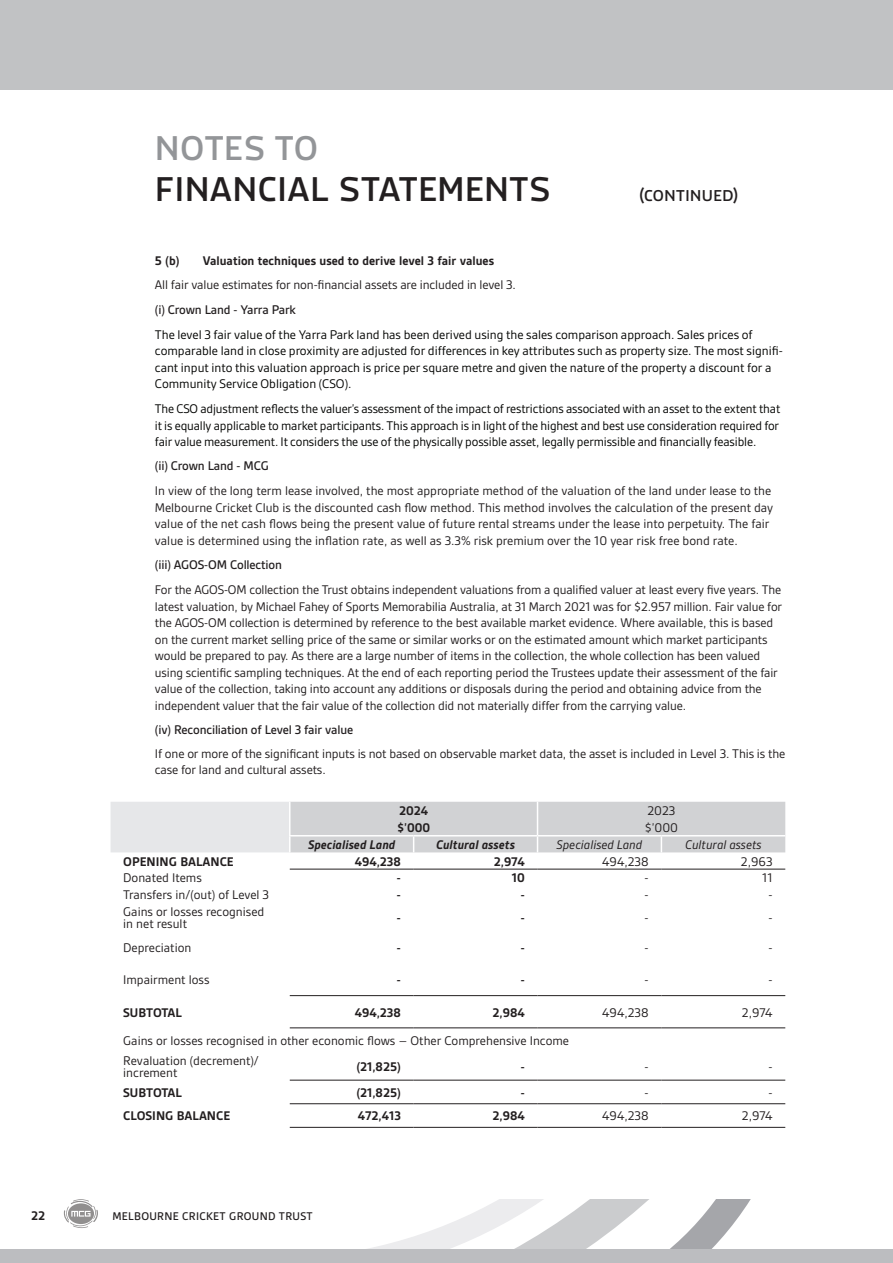
<style>
.page{position:relative;width:893px;height:1263px;background:#fff}
.page>*{position:absolute;margin:0;border:0;box-sizing:border-box;transform-origin:0 0}
.t1{font:500 36px "Macho Modular";letter-spacing:.02em;color:#231f20}
.t2{font:500 36px "Macho Modular";letter-spacing:.015em;color:#939598}
.t3{font:500 16.5px "Macho Modular";letter-spacing:.02em;color:#231f20}
.t4{font:13.5px/16.5px "Gesta";letter-spacing:-.01em;color:#231f20}
.t5{font:13.5px/16.5px "Gesta";color:#040503}
.t6{font:700 13.5px/16.5px "Gesta";color:#231f20}
.t7{font:500 13.5px "Gesta";letter-spacing:-.01em;color:#231f20}
.t8{font:italic 700 13.5px "Gesta";color:#231f20}
.t9{font:italic 13.5px "Gesta";color:#231f20}
.t10{font:500 12px "Gesta";letter-spacing:.025em;color:#231f20}
</style>
<div class="page">
<svg style="left:368px;top:1199px;width:383px;height:50px"></svg>
<div style="left:0;top:1249px;width:893px;height:14px;background:#bcbdc0"></div>
<svg style="left:64px;top:1199px;width:34px;height:29px"></svg>
<div style="left:0;top:0;width:893px;height:89px;background:#c1c2c4"></div>
<svg style="left:111px;top:802px;width:674px;height:50px;background:#d7d8da"></svg>
<hr style="left:289px;top:835px;width:125px;height:1px;background:#fff">
<hr style="left:414px;top:835px;width:123px;height:1px;background:#fff">
<hr style="left:537px;top:835px;width:124px;height:1px;background:#fff">
<hr style="left:661px;top:835px;width:124px;height:1px;background:#fff">
<hr style="left:290px;top:869px;width:124px;height:1px;background:#231f20">
<hr style="left:414px;top:869px;width:123px;height:1px;background:#231f20">
<hr style="left:537px;top:869px;width:124px;height:1px;background:#231f20">
<hr style="left:661px;top:869px;width:124px;height:1px;background:#231f20">
<hr style="left:290px;top:995px;width:124px;height:1px;background:#231f20">
<hr style="left:414px;top:995px;width:123px;height:1px;background:#231f20">
<hr style="left:537px;top:995px;width:124px;height:1px;background:#231f20">
<hr style="left:661px;top:995px;width:124px;height:1px;background:#231f20">
<hr style="left:290px;top:1027px;width:124px;height:1px;background:#231f20">
<hr style="left:414px;top:1027px;width:123px;height:1px;background:#231f20">
<hr style="left:537px;top:1027px;width:124px;height:1px;background:#231f20">
<hr style="left:661px;top:1027px;width:124px;height:1px;background:#231f20">
<hr style="left:290px;top:1103px;width:124px;height:1px;background:#231f20">
<hr style="left:414px;top:1103px;width:123px;height:1px;background:#231f20">
<hr style="left:537px;top:1103px;width:124px;height:1px;background:#231f20">
<hr style="left:661px;top:1103px;width:124px;height:1px;background:#231f20">
<hr style="left:290px;top:1080px;width:124px;height:1px;background:#231f20">
<hr style="left:414px;top:1080px;width:123px;height:1px;background:#231f20">
<hr style="left:537px;top:1080px;width:124px;height:1px;background:#231f20">
<hr style="left:661px;top:1080px;width:124px;height:1px;background:#231f20">
<hr style="left:290px;top:1127px;width:124px;height:1px;background:#231f20">
<hr style="left:414px;top:1127px;width:123px;height:1px;background:#231f20">
<hr style="left:537px;top:1127px;width:124px;height:1px;background:#231f20">
<hr style="left:661px;top:1127px;width:124px;height:1px;background:#231f20">
<h1 class="t2" style="left:155px;top:127px;width:164px">NOTES TO</h1>
<h1 class="t1" style="left:155px;top:167px;width:397px">FINANCIAL STATEMENTS</h1>
<p class="t3" style="left:639px;top:186px;width:100px">(CONTINUED)</p>
<p class="t6" style="left:155px;top:252px;width:26px">5 (b)</p>
<p class="t6" style="left:203px;top:252px;width:293px">Valuation techniques used to derive level 3 fair values</p>
<p class="t4" style="left:155px;top:277px;width:362px">All fair value estimates for non-financial assets are included in level 3.</p>
<p class="t7" style="left:155px;top:302px;width:143px">(i) Crown Land - Yarra Park</p>
<p class="t5" style="left:155px;top:326px;width:629px">The level 3 fair value of the Yarra Park land has been derived using the sales comparison approach. Sales prices of comparable land in close proximity are adjusted for differences in key attributes such as property size. The most signifi&shy;cant input into this valuation approach is price per square metre and given the nature of the property a discount for a Community Service Obligation (CSO).</p>
<p class="t5" style="left:155px;top:400px;width:627px;text-align:justify">The CSO adjustment reflects the valuer’s assessment of the impact of restrictions associated with an asset to the extent that it is equally applicable to market participants. This approach is in light of the highest and best use consideration required for fair value measurement. It considers the use of the physically possible asset, legally permissible and financially feasible.</p>
<p class="t7" style="left:155px;top:458px;width:115px">(ii) Crown Land - MCG</p>
<p class="t4" style="left:155px;top:483px;width:620px">In view of the long term lease involved, the most appropriate method of the valuation of the land under lease to the Melbourne Cricket Club is the discounted cash flow method. This method involves the calculation of the present day value of the net cash flows being the present value of future rental streams under the lease into perpetuity. The fair value is determined using the inflation rate, as well as 3.3% risk premium over the 10 year risk free bond rate.</p>
<p class="t7" style="left:155px;top:557px;width:129px">(iii) AGOS-OM Collection</p>
<p class="t4" style="left:155px;top:581px;width:629px">For the AGOS-OM collection the Trust obtains independent valuations from a qualified valuer at least every five years. The latest valuation, by Michael Fahey of Sports Memorabilia Australia, at 31 March 2021 was for $2.957 million. Fair value for the AGOS-OM collection is determined by reference to the best available market evidence. Where available, this is based on the current market selling price of the same or similar works or on the estimated amount which market participants would be prepared to pay. As there are a large number of items in the collection, the whole collection has been valued using scientific sampling techniques. At the end of each reporting period the Trustees update their assessment of the fair value of the collection, taking into account any additions or disposals during the period and obtaining advice from the independent valuer that the fair value of the collection did not materially differ from the carrying value.</p>
<p class="t7" style="left:155px;top:722px;width:200px">(iv) Reconciliation of Level 3 fair value</p>
<p class="t4" style="left:155px;top:746px;width:632px;line-height:15.8px">If one or more of the significant inputs is not based on observable market data, the asset is included in Level 3. This is the case for land and cultural assets.</p>
<p class="t6" style="left:397px;top:802px;width:35px">2024 $’000</p>
<p class="t4" style="left:645px;top:802px;width:35px">2023 $’000</p>
<p class="t8" style="left:308px;top:837px;width:89px">Specialised Land</p>
<p class="t8" style="left:436px;top:837px;width:80px">Cultural assets</p>
<p class="t9" style="left:557px;top:837px;width:87px">Specialised Land</p>
<p class="t9" style="left:685px;top:837px;width:78px">Cultural assets</p>
<p class="t6" style="left:123px;top:853px;width:112px">OPENING BALANCE</p>
<p class="t6" style="left:355px;top:853px;width:48px">494,238</p>
<p class="t6" style="left:494px;top:853px;width:32px">2,974</p>
<p class="t4" style="left:602px;top:853px;width:48px">494,238</p>
<p class="t4" style="left:741px;top:853px;width:33px">2,963</p>
<p class="t4" style="left:123px;top:870px;width:80px">Donated Items</p>
<p class="t6" style="left:397px;top:870px;width:5px">-</p>
<p class="t6" style="left:512px;top:870px;width:14px">10</p>
<p class="t4" style="left:645px;top:870px;width:6px">-</p>
<p class="t4" style="left:762px;top:870px;width:12px">11</p>
<p class="t4" style="left:123px;top:886px;width:147px">Transfers in/(out) of Level 3</p>
<p class="t6" style="left:397px;top:886px;width:5px">-</p>
<p class="t6" style="left:521px;top:886px;width:5px">-</p>
<p class="t4" style="left:645px;top:886px;width:6px">-</p>
<p class="t4" style="left:768px;top:886px;width:6px">-</p>
<p class="t4" style="left:123px;top:905px;width:143px;line-height:12px">Gains or losses recognised in net result</p>
<p class="t6" style="left:397px;top:909px;width:5px">-</p>
<p class="t6" style="left:521px;top:909px;width:5px">-</p>
<p class="t4" style="left:645px;top:909px;width:6px">-</p>
<p class="t4" style="left:768px;top:909px;width:6px">-</p>
<p class="t4" style="left:123px;top:939px;width:70px">Depreciation</p>
<p class="t6" style="left:397px;top:939px;width:5px">-</p>
<p class="t6" style="left:521px;top:939px;width:5px">-</p>
<p class="t4" style="left:645px;top:939px;width:6px">-</p>
<p class="t4" style="left:768px;top:939px;width:6px">-</p>
<p class="t4" style="left:123px;top:972px;width:88px">Impairment loss</p>
<p class="t6" style="left:397px;top:972px;width:5px">-</p>
<p class="t6" style="left:521px;top:972px;width:5px">-</p>
<p class="t4" style="left:645px;top:972px;width:6px">-</p>
<p class="t4" style="left:768px;top:972px;width:6px">-</p>
<p class="t6" style="left:123px;top:1004px;width:60px">SUBTOTAL</p>
<p class="t6" style="left:355px;top:1004px;width:48px">494,238</p>
<p class="t6" style="left:493px;top:1004px;width:34px">2,984</p>
<p class="t4" style="left:602px;top:1004px;width:48px">494,238</p>
<p class="t4" style="left:742px;top:1004px;width:32px">2,974</p>
<p class="t4" style="left:123px;top:1030px;width:447px;line-height:20.1px">Gains or losses recognised in other economic flows – Other Comprehensive Income<br>Revaluation (decrement)/</p>
<p class="t4" style="left:123px;top:1064px;width:56px">increment</p>
<p class="t6" style="left:356px;top:1058px;width:46px">(21,825)</p>
<p class="t6" style="left:521px;top:1058px;width:5px">-</p>
<p class="t4" style="left:645px;top:1058px;width:6px">-</p>
<p class="t4" style="left:768px;top:1058px;width:6px">-</p>
<p class="t6" style="left:123px;top:1084px;width:60px">SUBTOTAL</p>
<p class="t6" style="left:356px;top:1084px;width:46px">(21,825)</p>
<p class="t6" style="left:521px;top:1084px;width:5px">-</p>
<p class="t4" style="left:645px;top:1084px;width:6px">-</p>
<p class="t4" style="left:768px;top:1084px;width:6px">-</p>
<p class="t6" style="left:123px;top:1108px;width:108px">CLOSING BALANCE</p>
<p class="t6" style="left:358px;top:1108px;width:44px">472,413</p>
<p class="t6" style="left:493px;top:1108px;width:34px">2,984</p>
<p class="t4" style="left:602px;top:1108px;width:48px">494,238</p>
<p class="t4" style="left:742px;top:1108px;width:32px">2,974</p>
<p class="t6" style="left:31px;top:1208px;width:16px">22</p>
<p class="t10" style="left:112px;top:1210px;width:202px">MELBOURNE CRICKET GROUND TRUST</p>
</div>
